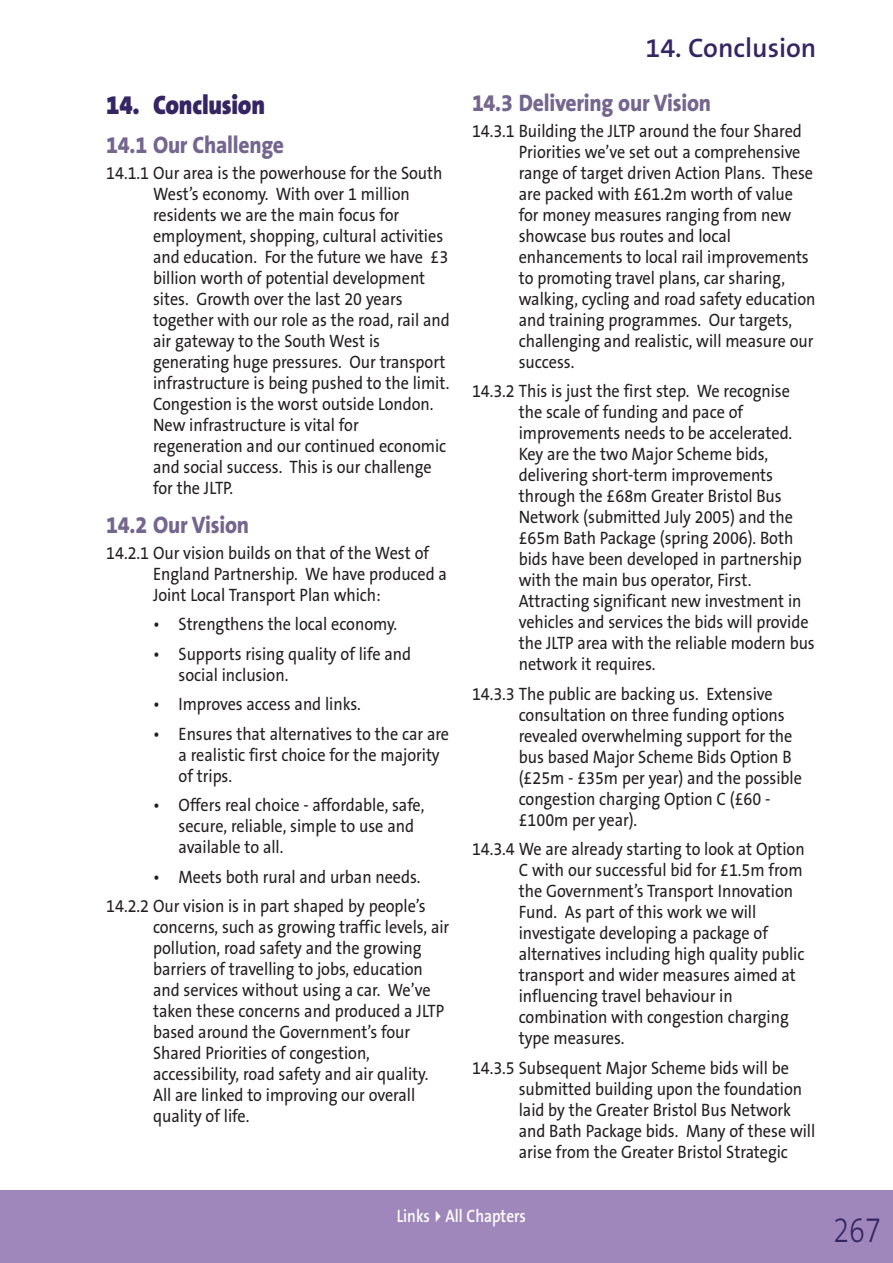
<style>
.page{position:relative;width:893px;height:1263px;background:#fff}
.page>*{position:absolute;margin:0;border:0;box-sizing:border-box;transform-origin:0 0}
.t1{font:300 36px "The Sans B3";color:#352663;scale:.8 1}
.t2{font:900 27px "The Sans B9";letter-spacing:-.01em;color:#352663;scale:.9 1}
.t3{font:600 27px "The Sans B6";color:#352663}
.t4{font:800 24px "The Sans B8";letter-spacing:-.01em;color:#74668e;scale:.9 1}
.t5{font:18px/21px "The Sans B5 Plain";letter-spacing:-.005em;color:#231f20;scale:.9 1}
.t6{font:600 18px "The Sans B6";color:#fff;scale:.85 1}
</style>
<div class="page">
<div style="left:0;top:1191px;width:893px;height:72px;background:#9f87bc"></div>
<h2 class="t2" style="left:106px;top:90px;width:178px">14. Conclusion</h2>
<h3 class="t4" style="left:106px;top:132px;width:199px">14.1 Our Challenge</h3>
<p class="t5" style="left:153px;top:163px;width:331px;text-indent:-47px">14.1.1 Our area is the powerhouse for the South West’s economy. With over 1 million residents we are the main focus for employment, shopping, cultural activities and education. For the future we have £3 billion worth of potential development sites. Growth over the last 20 years together with our role as the road, rail and air gateway to the South West is generating huge pressures. Our transport infrastructure is being pushed to the limit.<br>Congestion is the worst outside London.<br>New infrastructure is vital for regeneration and our continued economic and social success. This is our challenge for the JLTP.</p>
<h3 class="t4" style="left:106px;top:512px;width:160px">14.2 Our Vision</h3>
<p class="t5" style="left:153px;top:543px;width:328px;text-indent:-47px">14.2.1 Our vision builds on that of the West of<br>England Partnership. We have produced a<br>Joint Local Transport Plan which:</p>
<p class="t5" style="left:153px;top:614px;width:273px">• Strengthens the local economy.</p>
<p class="t5" style="left:179px;top:644px;width:260px;text-indent:-26px">• Supports rising quality of life and social inclusion.</p>
<p class="t5" style="left:153px;top:694px;width:232px">• Improves access and links.</p>
<p class="t5" style="left:179px;top:724px;width:302px;text-indent:-26px">• Ensures that alternatives to the car are a realistic first choice for the majority of trips.</p>
<p class="t5" style="left:179px;top:795px;width:275px;text-indent:-26px">• Offers real choice - affordable, safe, secure, reliable, simple to use and available to all.</p>
<p class="t5" style="left:106px;top:862px;width:356px;line-height:29.5px;text-align:right">• Meets both rural and urban needs.<br>14.2.2 Our vision is in part shaped by people’s</p>
<p class="t5" style="left:153px;top:917px;width:331px">concerns, such as growing traffic levels, air pollution, road safety and the growing barriers of travelling to jobs, education and services without using a car. We’ve taken these concerns and produced a JLTP based around the Government’s four Shared Priorities of congestion, accessibility, road safety and air quality.<br>All are linked to improving our overall quality of life.</p>
<h2 class="t3" style="left:645px;top:34px;width:172px">14. Conclusion</h2>
<h3 class="t4" style="left:472px;top:90px;width:267px">14.3 Delivering our Vision</h3>
<p class="t5" style="left:519px;top:121px;width:331px;text-indent:-47px">14.3.1 Building the JLTP around the four Shared Priorities we’ve set out a comprehensive range of target driven Action Plans. These are packed with £61.2m worth of value for money measures ranging from new showcase bus routes and local enhancements to local rail improvements to promoting travel plans, car sharing, walking, cycling and road safety education and training programmes. Our targets, challenging and realistic, will measure our success.</p>
<p class="t5" style="left:519px;top:381px;width:330px;text-indent:-47px">14.3.2 This is just the first step. We recognise the scale of funding and pace of improvements needs to be accelerated.<br>Key are the two Major Scheme bids, delivering short-term improvements through the £68m Greater Bristol Bus Network (submitted July 2005) and the £65m Bath Package (spring 2006). Both bids have been developed in partnership with the main bus operator, First.<br>Attracting significant new investment in vehicles and services the bids will provide the JLTP area with the reliable modern bus network it requires.</p>
<p class="t5" style="left:519px;top:684px;width:316px;text-indent:-47px">14.3.3 The public are backing us. Extensive consultation on three funding options revealed overwhelming support for the bus based Major Scheme Bids Option B (£25m - £35m per year) and the possible congestion charging Option C (£60 - £100m per year).</p>
<p class="t5" style="left:519px;top:839px;width:319px;text-indent:-47px">14.3.4 We are already starting to look at Option C with our successful bid for £1.5m from the Government’s Transport Innovation Fund. As part of this work we will investigate developing a package of alternatives including high quality public transport and wider measures aimed at influencing travel behaviour in combination with congestion charging type measures.</p>
<p class="t5" style="left:519px;top:1058px;width:331px;text-indent:-47px">14.3.5 Subsequent Major Scheme bids will be submitted building upon the foundation laid by the Greater Bristol Bus Network and Bath Package bids. Many of these will arise from the Greater Bristol Strategic</p>
<p class="t6" style="left:397px;top:1206px;width:154px">Links✔All Chapters</p>
<h1 class="t1" style="left:833px;top:1211px;width:61px">267</h1>
</div>
